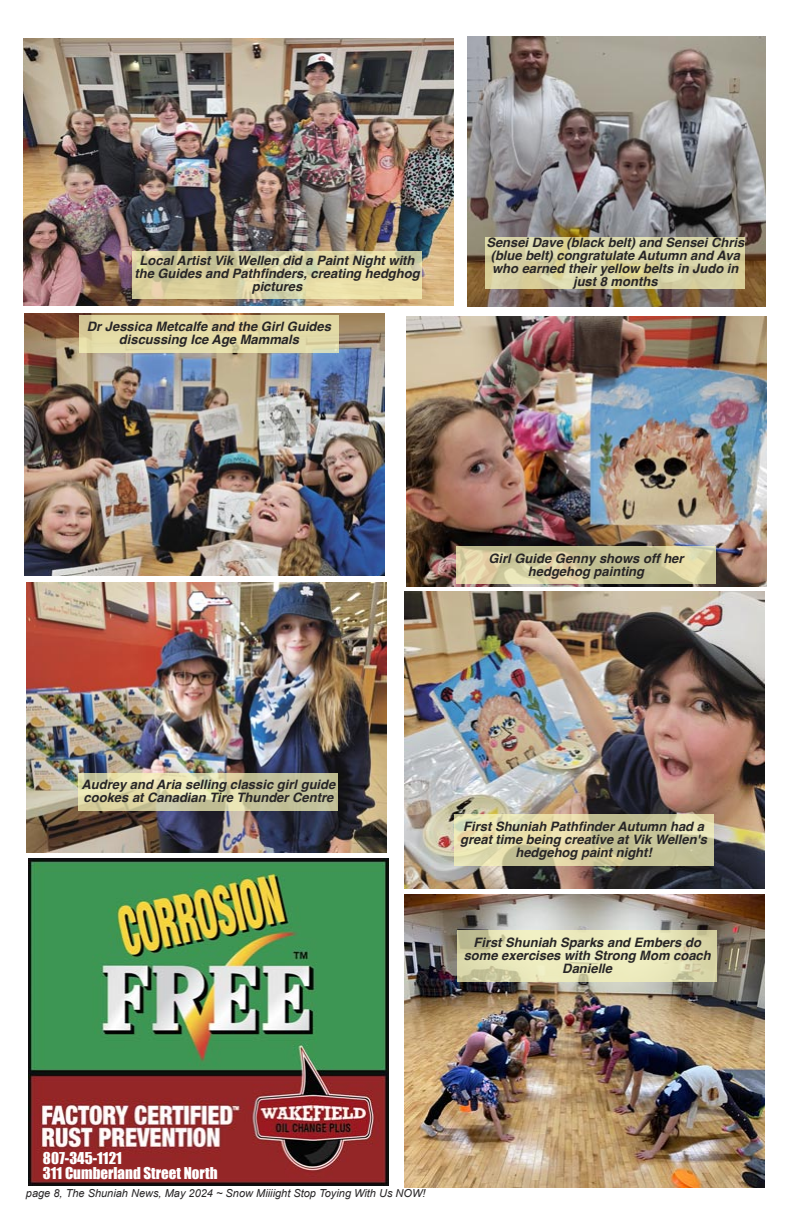
<style>
.page{position:relative;width:792px;height:1224px;background:#fff}
.page>*{position:absolute;margin:0;border:0;box-sizing:border-box;transform-origin:0 0}
.t1{font:15px "Impact";color:#fff}
.t2{font:italic 700 13px/13px "Helvetica";color:#272526;text-align:center}
.t3{font:italic 11px "Arial";color:#272526}
</style>
<div class="page">
<img style="left:29px;top:858px;width:360px;height:327px">
<img style="left:26px;top:582px;width:360px;height:270px">
<div style="left:79px;top:773px;width:259px;height:37px;background:#f7f4ba;opacity:.75"></div>
<svg style="left:406px;top:316px;width:360px;height:276px"></svg>
<img style="left:406px;top:317px;width:360px;height:270px">
<div style="left:456px;top:546px;width:260px;height:38px;background:#f7f4ba;opacity:.75"></div>
<img style="left:25px;top:314px;width:360px;height:261px">
<div style="left:79px;top:315px;width:260px;height:38px;background:#f7f4ba;opacity:.75"></div>
<img style="left:24px;top:39px;width:430px;height:267px">
<div style="left:132px;top:251px;width:290px;height:47px;background:#f7f4ba;opacity:.75"></div>
<img style="left:405px;top:592px;width:360px;height:297px">
<div style="left:454px;top:814px;width:259px;height:52px;background:#f7f4ba;opacity:.75"></div>
<img style="left:404px;top:894px;width:360px;height:294px">
<div style="left:457px;top:930px;width:260px;height:52px;background:#f7f4ba;opacity:.75"></div>
<img style="left:467px;top:37px;width:298px;height:270px">
<div style="left:485px;top:237px;width:260px;height:52px;background:#f7f4ba;opacity:.75"></div>
<p class="t2" style="left:134px;top:255px;width:287px">Local Artist Vik Wellen did a Paint Night with the Guides and Pathfinders, creating hedghog pictures</p>
<p class="t2" style="left:87px;top:321px;width:246px">Dr Jessica Metcalfe and the Girl Guides discussing Ice Age Mammals</p>
<p class="t2" style="left:486px;top:237px;width:259px">Sensei Dave (black belt) and Sensei Chris (blue belt) congratulate Autumn and Ava who earned their yellow belts in Judo in just 8 months</p>
<p class="t2" style="left:489px;top:553px;width:197px">Girl Guide Genny shows off her</p>
<p class="t2" style="left:528px;top:566px;width:118px">hedgehog painting</p>
<p class="t2" style="left:82px;top:779px;width:255px;text-align:left">Audrey and Aria selling classic girl guide cookes at Canadian Tire Thunder Centre</p>
<p class="t2" style="left:460px;top:821px;width:248px">First Shuniah Pathfinder Autumn had a great time being creative at Vik Wellen's hedgehog paint night!</p>
<p class="t2" style="left:464px;top:937px;width:249px">First Shuniah Sparks and Embers do some exercises with Strong Mom coach<br>Danielle</p>
<p class="t1" style="left:43px;top:1148px;width:80px">807-345-1121</p>
<p class="t1" style="left:43px;top:1163px;width:176px">311 Cumberland Street North</p>
<p class="t3" style="left:26px;top:1187px;width:401px">page 8, The Shuniah News, May 2024 ~ Snow Miiiight Stop Toying With Us NOW!</p>
</div>
